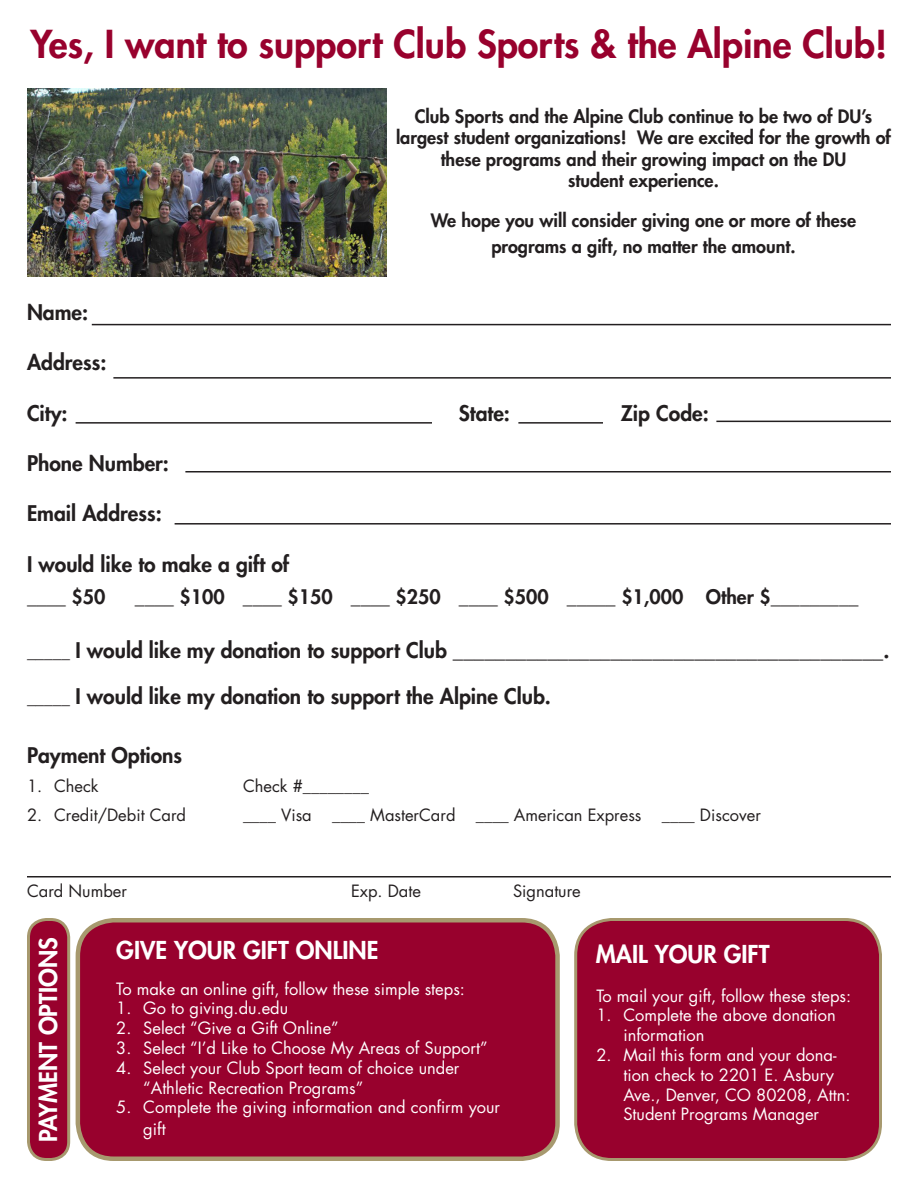
<style>
.page{position:relative;width:918px;height:1188px;background:#fff}
.page>*{position:absolute;margin:0;border:0;box-sizing:border-box;transform-origin:0 0}
.t1{font:800 37.5px "Futura Std";color:#98012d}
.t2{font:800 24px "Futura Std";color:#fff}
.t3{font:800 21px "Futura Std";color:#231f20}
.t4{font:800 19.5px "Futura Std";color:#231f20}
.t5{font:800 18px/21.6px "Futura Std";color:#231f20;text-align:center}
.t6{font:16.5px/19.8px "Futura Std";color:#fff}
.t7{font:16.5px "Futura Std";color:#231f20}
.s1{font-weight:400;font-size:17.25px}
</style>
<div class="page">
<div style="left:28px;top:920px;width:41px;height:240px;background:#98012d;border-radius:18px"></div>
<div style="left:27px;top:918px;width:43px;height:243px;border:3px solid #a7996e;border-radius:18px"></div>
<div style="left:78px;top:920px;width:480px;height:239px;background:#98012d;border-radius:36px"></div>
<div style="left:76px;top:918px;width:484px;height:243px;border:4px solid #a7996e;border-radius:36px"></div>
<div style="left:576px;top:920px;width:304px;height:240px;background:#98012d;border-radius:36px"></div>
<div style="left:574px;top:918px;width:308px;height:243px;border:3px solid #a7996e;border-radius:36px"></div>
<img style="left:27px;top:88px;width:360px;height:189px">
<hr style="left:27px;top:876px;width:864px;height:2px;background:#231f20">
<hr style="left:716px;top:421px;width:175px;height:1px;background:#231f20">
<hr style="left:185px;top:471px;width:706px;height:1px;background:#231f20">
<hr style="left:175px;top:523px;width:716px;height:2px;background:#231f20">
<hr style="left:92px;top:324px;width:799px;height:1px;background:#231f20">
<hr style="left:113px;top:377px;width:778px;height:2px;background:#231f20">
<hr style="left:76px;top:422px;width:356px;height:2px;background:#231f20">
<hr style="left:518px;top:422px;width:85px;height:2px;background:#231f20">
<p class="t1" style="left:31px;top:20px;width:858px">Yes, I want to support Club Sports &amp; the Alpine Club!</p>
<p class="t5" style="left:396px;top:105px;width:497px">Club Sports and the Alpine Club continue to be two of DU’s largest student organizations! We are excited for the growth of these programs and their growing impact on the DU<br>student experience.</p>
<p class="t5" style="left:431px;top:210px;width:427px">We hope you will consider giving one or more of these</p>
<p class="t5" style="left:491px;top:236px;width:306px">programs a gift, no matter the amount.</p>
<p class="t3" style="left:27px;top:299px;width:63px">Name:</p>
<p class="t3" style="left:27px;top:349px;width:81px">Address:</p>
<p class="t3" style="left:27px;top:399px;width:42px">City:</p>
<p class="t3" style="left:459px;top:399px;width:53px">State:</p>
<p class="t3" style="left:621px;top:399px;width:89px">Zip Code:</p>
<p class="t3" style="left:27px;top:450px;width:144px">Phone Number:</p>
<p class="t3" style="left:27px;top:500px;width:136px">Email Address:</p>
<p class="t3" style="left:27px;top:551px;width:264px">I would like to make a gift of</p>
<p class="t4" style="left:27px;top:585px;width:80px">____ $50</p>
<p class="t4" style="left:135px;top:585px;width:725px">____ $100 ____ $150 ____ $250 ____ $500 _____ $1,000 Other $_________</p>
<p class="t3" style="left:27px;top:637px;width:864px"><span class="s1">_____</span> I would like my donation to support Club _________________________________________.</p>
<p class="t3" style="left:27px;top:683px;width:525px"><span class="s1">_____</span> I would like my donation to support the Alpine Club.</p>
<p class="t3" style="left:27px;top:742px;width:157px">Payment Options</p>
<p class="t7" style="left:27px;top:776px;width:73px">1. Check</p>
<p class="t7" style="left:243px;top:776px;width:127px">Check #________</p>
<p class="t7" style="left:27px;top:804px;width:161px">2. Credit/Debit Card</p>
<p class="t7" style="left:243px;top:804px;width:519px">____ Visa ____ MasterCard ____ American Express ____ Discover</p>
<p class="t7" style="left:27px;top:880px;width:101px">Card Number</p>
<p class="t7" style="left:351px;top:880px;width:71px">Exp. Date</p>
<p class="t7" style="left:513px;top:880px;width:69px">Signature</p>
<p class="t2" style="left:33px;top:1142px;width:206px;rotate:-90deg">PAYMENT OPTIONS</p>
<p class="t2" style="left:116px;top:935px;width:264px">GIVE YOUR GIFT ONLINE</p>
<p class="t6" style="left:116px;top:979px;width:350px">To make an online gift, follow these simple steps:</p>
<p class="t6" style="left:116px;top:999px;width:174px">1. Go to giving.du.edu</p>
<p class="t6" style="left:116px;top:1018px;width:224px">2. Select “Give a Gift Online”</p>
<p class="t6" style="left:116px;top:1038px;width:373px">3. Select “I’d Like to Choose My Areas of Support”</p>
<p class="t6" style="left:143px;top:1058px;width:318px;text-indent:-27px">4. Select your Club Sport team of choice under “Athletic Recreation Programs”</p>
<p class="t6" style="left:143px;top:1097px;width:358px;line-height:21.6px;text-indent:-27px">5. Complete the giving information and confirm your gift</p>
<p class="t2" style="left:596px;top:939px;width:175px">MAIL YOUR GIFT</p>
<p class="t6" style="left:596px;top:986px;width:256px">To mail your gift, follow these steps:</p>
<p class="t6" style="left:623px;top:1006px;width:214px;text-indent:-27px">1. Complete the above donation information</p>
<p class="t6" style="left:623px;top:1045px;width:229px;text-indent:-27px">2. Mail this form and your dona&shy;tion check to 2201 E. Asbury<br>Ave., Denver, CO 80208, Attn:<br>Student Programs Manager</p>
</div>
